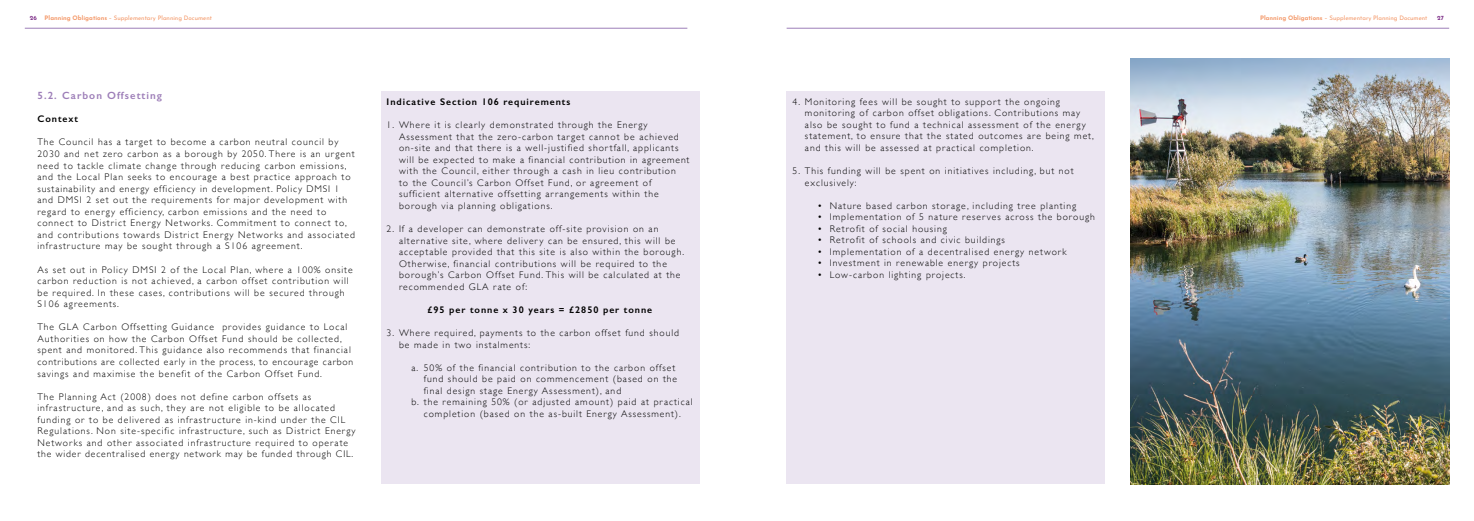
<style>
.page{position:relative;width:1474px;height:521px;background:#fff}
.page>*{position:absolute;margin:0;border:0;box-sizing:border-box;transform-origin:0 0}
.Main_copy_11pt{font:600 10.5px "Gill Sans";letter-spacing:.1em;color:#9d7eb8}
.Main_copy_11pt-2{font:300 9.62px/11.5px "Gill Sans";letter-spacing:.1em;color:#000}
.Main_copy_11pt-3{font:600 9.62px "Gill Sans";letter-spacing:.1em;color:#000}
.t1{font:100 6.12px "Josefin Sans";color:#f4996a}
.t2{font:700 6.12px "Josefin Sans";color:#82368c}
.s1{font-weight:700}
</style>
<div class="page">
<hr style="left:25px;top:28px;width:662px;height:1px;background:#9d7eb8">
<hr style="left:786px;top:28px;width:663px;height:1px;background:#9d7eb8">
<div style="left:786px;top:92px;width:319px;height:392px;background:#ebe5f1"></div>
<div style="left:381px;top:92px;width:318px;height:392px;background:#ebe5f1"></div>
<img style="left:1130px;top:58px;width:319px;height:426px">
<p class="t2" style="left:30px;top:12px;width:9px">26</p>
<p class="t1" style="left:45px;top:14px;width:169px"><span class="s1">Planning Obligations</span> – Supplementary Planning Document</p>
<p class="t1" style="left:1260px;top:14px;width:169px"><span class="s1">Planning Obligations</span> – Supplementary Planning Document</p>
<p class="t2" style="left:1437px;top:12px;width:8px">27</p>
<p class="Main_copy_11pt" style="left:37px;top:89px;width:126px">5.2. Carbon Offsetting</p>
<p class="Main_copy_11pt-3" style="left:37px;top:113px;width:42px">Context</p>
<p class="Main_copy_11pt-2" style="left:37px;top:136px;width:318px">The Council has a target to become a carbon neutral council by 2030 and net zero carbon as a borough by 2050. There is an urgent need to tackle climate change through reducing carbon emissions, and the Local Plan seeks to encourage a best practice approach to sustainability and energy efficiency in development. Policy DMSI 1</p>
<p class="Main_copy_11pt-2" style="left:37px;top:194px;width:311px">and DMSI 2 set out the requirements for major development with regard to energy efficiency, carbon emissions and the need to</p>
<p class="Main_copy_11pt-2" style="left:37px;top:217px;width:319px">connect to District Energy Networks. Commitment to connect to, and contributions towards District Energy Networks and associated infrastructure may be sought through a S106 agreement.</p>
<p class="Main_copy_11pt-2" style="left:37px;top:263px;width:317px">As set out in Policy DMSI 2 of the Local Plan, where a 100% onsite carbon reduction is not achieved, a carbon offset contribution will be required. In these cases, contributions will be secured through S106 agreements.</p>
<p class="Main_copy_11pt-2" style="left:37px;top:321px;width:317px">The GLA Carbon Offsetting Guidance provides guidance to Local Authorities on how the Carbon Offset Fund should be collected, spent and monitored. This guidance also recommends that financial contributions are collected early in the process, to encourage carbon savings and maximise the benefit of the Carbon Offset Fund.</p>
<p class="Main_copy_11pt-2" style="left:37px;top:390px;width:275px">The Planning Act (2008) does not define carbon offsets as</p>
<p class="Main_copy_11pt-2" style="left:37px;top:402px;width:319px">infrastructure, and as such, they are not eligible to be allocated funding or to be delivered as infrastructure in-kind under the CIL Regulations. Non site-specific infrastructure, such as District Energy Networks and other associated infrastructure required to operate the wider decentralised energy network may be funded through CIL.</p>
<p class="Main_copy_11pt-3" style="left:386px;top:96px;width:185px">Indicative Section 106 requirements</p>
<p class="Main_copy_11pt-2" style="left:386px;top:119px;width:262px">1. Where it is clearly demonstrated through the Energy</p>
<p class="Main_copy_11pt-2" style="left:399px;top:130px;width:281px">Assessment that the zero-carbon target cannot be achieved</p>
<p class="Main_copy_11pt-2" style="left:399px;top:142px;width:281px">on-site and that there is a well-justified shortfall, applicants</p>
<p class="Main_copy_11pt-2" style="left:399px;top:153px;width:292px">will be expected to make a financial contribution in agreement with the Council, either through a cash in lieu contribution</p>
<p class="Main_copy_11pt-2" style="left:399px;top:176px;width:254px">to the Council’s Carbon Offset Fund, or agreement of</p>
<p class="Main_copy_11pt-2" style="left:399px;top:188px;width:261px">sufficient alternative offsetting arrangements within the</p>
<p class="Main_copy_11pt-2" style="left:399px;top:200px;width:155px">borough via planning obligations.</p>
<p class="Main_copy_11pt-2" style="left:386px;top:223px;width:273px">2. If a developer can demonstrate off-site provision on an</p>
<p class="Main_copy_11pt-2" style="left:399px;top:234px;width:278px">alternative site, where delivery can be ensured, this will be</p>
<p class="Main_copy_11pt-2" style="left:399px;top:246px;width:286px">acceptable provided that this site is also within the borough.</p>
<p class="Main_copy_11pt-2" style="left:399px;top:257px;width:269px">Otherwise, financial contributions will be required to the</p>
<p class="Main_copy_11pt-2" style="left:399px;top:269px;width:283px">borough’s Carbon Offset Fund. This will be calculated at the</p>
<p class="Main_copy_11pt-2" style="left:399px;top:280px;width:129px">recommended GLA rate of:</p>
<p class="Main_copy_11pt-3" style="left:427px;top:304px;width:226px">£95 per tonne x 30 years = £2850 per tonne</p>
<p class="Main_copy_11pt-2" style="left:386px;top:327px;width:294px">3. Where required, payments to the carbon offset fund should</p>
<p class="Main_copy_11pt-2" style="left:399px;top:338px;width:133px">be made in two instalments:</p>
<p class="Main_copy_11pt-2" style="left:411px;top:361px;width:265px">a. 50% of the financial contribution to the carbon offset</p>
<p class="Main_copy_11pt-2" style="left:424px;top:373px;width:255px">fund should be paid on commencement (based on the</p>
<p class="Main_copy_11pt-2" style="left:424px;top:384px;width:199px">final design stage Energy Assessment), and</p>
<p class="Main_copy_11pt-2" style="left:411px;top:396px;width:283px">b. the remaining 50% (or adjusted amount) paid at practical</p>
<p class="Main_copy_11pt-2" style="left:424px;top:407px;width:258px">completion (based on the as-built Energy Assessment).</p>
<p class="Main_copy_11pt-2" style="left:792px;top:95px;width:269px">4. Monitoring fees will be sought to support the ongoing</p>
<p class="Main_copy_11pt-2" style="left:805px;top:107px;width:277px">monitoring of carbon offset obligations. Contributions may</p>
<p class="Main_copy_11pt-2" style="left:805px;top:118px;width:282px">also be sought to fund a technical assessment of the energy</p>
<p class="Main_copy_11pt-2" style="left:805px;top:130px;width:290px">statement, to ensure that the stated outcomes are being met, and this will be assessed at practical completion.</p>
<p class="Main_copy_11pt-2" style="left:792px;top:165px;width:282px">5. This funding will be spent on initiatives including, but not</p>
<p class="Main_copy_11pt-2" style="left:805px;top:176px;width:53px">exclusively:</p>
<p class="Main_copy_11pt-2" style="left:817px;top:199px;width:260px">• Nature based carbon storage, including tree planting</p>
<p class="Main_copy_11pt-2" style="left:817px;top:211px;width:279px">• Implementation of 5 nature reserves across the borough</p>
<p class="Main_copy_11pt-2" style="left:817px;top:222px;width:131px">• Retrofit of social housing</p>
<p class="Main_copy_11pt-2" style="left:817px;top:234px;width:189px">• Retrofit of schools and civic buildings</p>
<p class="Main_copy_11pt-2" style="left:817px;top:245px;width:251px">• Implementation of a decentralised energy network</p>
<p class="Main_copy_11pt-2" style="left:817px;top:257px;width:204px">• Investment in renewable energy projects</p>
<p class="Main_copy_11pt-2" style="left:817px;top:269px;width:150px">• Low-carbon lighting projects.</p>
</div>
